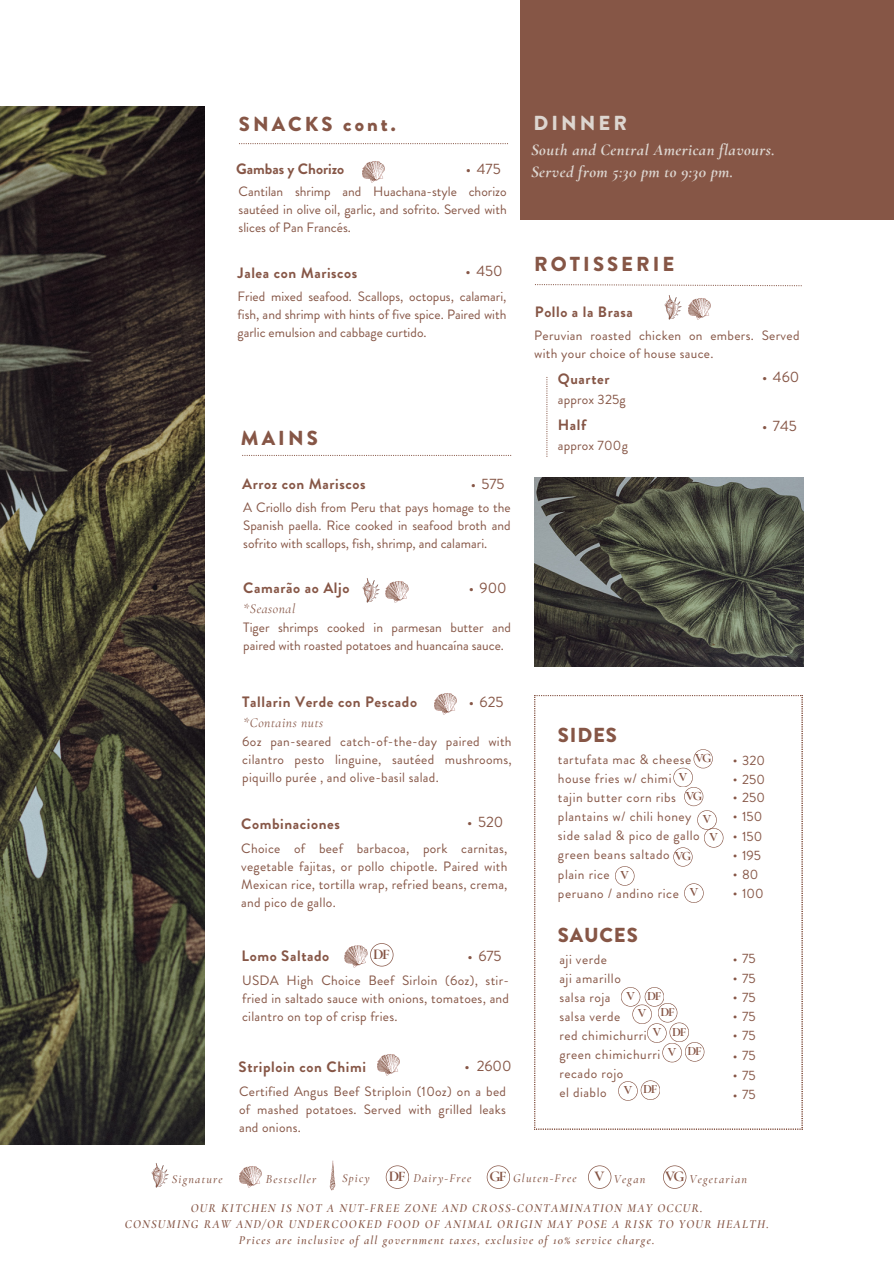
<style>
.page{position:relative;width:894px;height:1264px;background:#fff}
.page>*{position:absolute;margin:0;border:0;box-sizing:border-box;transform-origin:0 0}
.t1{font:900 20.25px "Brandon Grotesque";letter-spacing:.15em;color:#865646}
.t2{font:900 20.25px "Brandon Grotesque";letter-spacing:.15em;color:#ddd6d0}
.t3{font:italic 700 16.5px/22.5px "Cormorant Garamond";letter-spacing:.025em;color:#ddd6d0}
.t4{font:700 15px "Brandon Grotesque";letter-spacing:.04em;color:#865646}
.t5{font:15px "Brandon Grotesque";color:#865646}
.t6{font:700 15px "Brandon Grotesque";color:#865646}
.t7{font:700 15px "Cormorant Garamond";letter-spacing:-.11em;color:#855444}
.t8{font:13.5px/18px "Brandon Grotesque";letter-spacing:.02em;color:#865646;text-align:justify}
.t9{font:13.5px "Brandon Grotesque";letter-spacing:.04em;color:#865646}
.t10{font:13.5px/18px "Brandon Grotesque";color:#865646}
.t11{font:italic 13.5px "Cormorant Garamond";letter-spacing:.04em;color:#865646}
.t12{font:700 12.75px "Cormorant Garamond";letter-spacing:-.11em;color:#855444}
.t13{font:italic 600 12px "Cormorant Garamond";letter-spacing:.1em;color:#865646}
.t14{font:italic 500 12px "Cormorant Garamond";letter-spacing:.1em;color:#865646}
.s1{font-family:"Cormorant Garamond";font-weight:700;font-size:12.75px;color:#855444}
</style>
<div class="page">
<svg style="left:239px;top:143px;width:269px;height:1px"></svg>
<div style="left:520px;top:0;width:373px;height:219px;background:#865646"></div>
<img style="left:0;top:106px;width:204px;height:1038px">
<img style="left:151px;top:1163px;width:18px;height:25px">
<img style="left:239px;top:1166px;width:23px;height:22px">
<svg style="left:486px;top:1165px;width:24px;height:23px"></svg>
<svg style="left:588px;top:1165px;width:23px;height:23px"></svg>
<svg style="left:385px;top:1165px;width:24px;height:23px"></svg>
<img style="left:329px;top:1160px;width:7px;height:31px">
<svg style="left:663px;top:1165px;width:23px;height:23px"></svg>
<img style="left:362px;top:161px;width:23px;height:22px">
<svg style="left:242px;top:455px;width:269px;height:1px"></svg>
<svg style="left:534px;top:695px;width:268px;height:434px"></svg>
<img style="left:534px;top:477px;width:269px;height:189px">
<svg style="left:620px;top:987px;width:84px;height:75px"></svg>
<svg style="left:618px;top:1080px;width:42px;height:20px"></svg>
<img style="left:362px;top:578px;width:47px;height:25px">
<img style="left:434px;top:693px;width:23px;height:22px">
<svg style="left:535px;top:284px;width:266px;height:2px"></svg>
<img style="left:688px;top:298px;width:23px;height:22px">
<img style="left:664px;top:295px;width:18px;height:25px">
<svg style="left:546px;top:377px;width:1px;height:80px"></svg>
<img style="left:344px;top:945px;width:24px;height:22px">
<svg style="left:370px;top:943px;width:23px;height:23px"></svg>
<img style="left:377px;top:1054px;width:23px;height:22px">
<svg style="left:614px;top:866px;width:20px;height:19px"></svg>
<svg style="left:684px;top:883px;width:19px;height:19px"></svg>
<svg style="left:673px;top:749px;width:50px;height:117px"></svg>
<p class="t1" style="left:239px;top:110px;width:158px">SNACKS cont.</p>
<p class="t6" style="left:236px;top:158px;width:110px">Gambas y Chorizo</p>
<p class="t5" style="left:466px;top:158px;width:36px">• 475</p>
<h5 class="t8" style="left:238px;top:182px;width:269px">Cantilan shrimp and Huachana-style chorizo sautéed in olive oil, garlic, and sofrito. Served with slices of Pan Francés.</h5>
<p class="t5" style="left:465px;top:261px;width:39px">• 450</p>
<h5 class="t4" style="left:237px;top:262px;width:121px">Jalea con Mariscos</h5>
<p class="t8" style="left:237px;top:287px;width:270px">Fried mixed seafood. Scallops, octopus, calamari, fish, and shrimp with hints of five spice. Paired with garlic emulsion and cabbage curtido.</p>
<p class="t1" style="left:241px;top:423px;width:78px">MAINS</p>
<p class="t4" style="left:242px;top:473px;width:125px">Arroz con Mariscos</p>
<p class="t8" style="left:243px;top:498px;width:269px">A Criollo dish from Peru that pays homage to the Spanish paella. Rice cooked in seafood broth and sofrito with scallops, fish, shrimp, and calamari.</p>
<h4 class="t4" style="left:243px;top:577px;width:108px">Camarão ao Aljo</h4>
<p class="t10" style="left:243px;top:618px;width:269px">Tiger shrimps cooked in parmesan butter and paired with roasted potatoes and huancaína sauce.</p>
<p class="t5" style="left:470px;top:473px;width:35px">• 575</p>
<p class="t5" style="left:468px;top:577px;width:39px">• 900</p>
<p class="t11" style="left:243px;top:600px;width:53px">*Seasonal</p>
<p class="t4" style="left:242px;top:691px;width:176px">Tallarin Verde con Pescado</p>
<h5 class="t8" style="left:242px;top:733px;width:271px">6oz pan-seared catch-of-the-day paired with cilantro pesto linguine, sautéed mushrooms, piquillo purée , and olive-basil salad.</h5>
<p class="t4" style="left:241px;top:813px;width:100px">Combinaciones</p>
<p class="t8" style="left:241px;top:839px;width:268px">Choice of beef barbacoa, pork carnitas, vegetable fajitas, or pollo chipotle. Paired with Mexican rice, tortilla wrap, refried beans, crema, and pico de gallo.</p>
<p class="t4" style="left:241px;top:945px;width:89px">Lomo Saltado</p>
<h4 class="t8" style="left:242px;top:971px;width:268px">USDA High Choice Beef Sirloin (6oz), stir&shy;fried in saltado sauce with onions, tomatoes, and cilantro on top of crisp fries.</h4>
<p class="t5" style="left:468px;top:691px;width:36px">• 625</p>
<p class="t11" style="left:243px;top:714px;width:81px">*Contains nuts</p>
<p class="t5" style="left:467px;top:811px;width:38px">• 520</p>
<p class="t7" style="left:373px;top:944px;width:18px">DF</p>
<h3 class="t5" style="left:467px;top:945px;width:36px">• 675</h3>
<h3 class="t5" style="left:464px;top:1055px;width:7px">•</h3>
<p class="t5" style="left:476px;top:1055px;width:36px">2600</p>
<h3 class="t4" style="left:238px;top:1055px;width:129px">Striploin con Chimi</h3>
<h3 class="t8" style="left:239px;top:1082px;width:268px">Certified Angus Beef Striploin (10oz) on a bed of mashed potatoes. Served with grilled leaks and onions.</h3>
<p class="t2" style="left:533px;top:108px;width:95px">DINNER</p>
<h2 class="t3" style="left:531px;top:138px;width:245px">South and Central American flavours.<br>Served from 5:30 pm to 9:30 pm.</h2>
<p class="t1" style="left:534px;top:250px;width:142px">ROTISSERIE</p>
<p class="t4" style="left:534px;top:301px;width:99px">Pollo a la Brasa</p>
<p class="t8" style="left:534px;top:326px;width:267px">Peruvian roasted chicken on embers. Served with your choice of house sauce.</p>
<p class="t4" style="left:557px;top:368px;width:53px">Quarter</p>
<p class="t8" style="left:557px;top:390px;width:69px">approx 325g</p>
<p class="t4" style="left:557px;top:414px;width:30px">Half</p>
<p class="t8" style="left:557px;top:436px;width:71px">approx 700g</p>
<p class="t5" style="left:761px;top:366px;width:39px">• 460</p>
<p class="t5" style="left:761px;top:415px;width:36px">• 745</p>
<p class="t1" style="left:558px;top:721px;width:60px">SIDES</p>
<p class="t12" style="left:695px;top:750px;width:18px">VG</p>
<h6 class="t12" style="left:685px;top:788px;width:18px">VG</h6>
<h6 class="t12" style="left:702px;top:811px;width:10px">V</h6>
<h4 class="t9" style="left:558px;top:749px;width:135px">tartufata mac &amp; cheese</h4>
<p class="t9" style="left:558px;top:768px;width:115px">house fries w/ chimi</p>
<h5 class="t9" style="left:558px;top:788px;width:120px">tajin butter corn ribs</h5>
<p class="t9" style="left:558px;top:807px;width:135px">plantains w/ chili honey</p>
<p class="t9" style="left:558px;top:826px;width:143px">side salad &amp; pico de gallo</p>
<h4 class="t9" style="left:558px;top:845px;width:135px">green beans saltado <span class="s1">VG</span></h4>
<p class="t9" style="left:558px;top:864px;width:53px">plain rice</p>
<h5 class="t9" style="left:558px;top:883px;width:122px">peruano / andino rice</h5>
<p class="t12" style="left:678px;top:769px;width:10px">V</p>
<p class="t12" style="left:709px;top:829px;width:10px">V</p>
<p class="t12" style="left:620px;top:867px;width:10px">V</p>
<p class="t12" style="left:689px;top:884px;width:10px">V</p>
<p class="t1" style="left:558px;top:920px;width:81px">SAUCES</p>
<p class="t9" style="left:559px;top:949px;width:49px">aji verde</p>
<h1 class="t9" style="left:559px;top:968px;width:63px">aji amarillo</h1>
<h6 class="t9" style="left:559px;top:987px;width:53px">salsa roja</h6>
<p class="t9" style="left:559px;top:1006px;width:62px">salsa verde</p>
<p class="t9" style="left:559px;top:1025px;width:89px">red chimichurri</p>
<p class="t9" style="left:559px;top:1045px;width:102px">green chimichurri</p>
<p class="t9" style="left:559px;top:1064px;width:65px">recado rojo</p>
<p class="t9" style="left:559px;top:1083px;width:49px">el diablo</p>
<h6 class="t12" style="left:647px;top:988px;width:16px">DF</h6>
<p class="t12" style="left:660px;top:1004px;width:16px">DF</p>
<p class="t12" style="left:672px;top:1023px;width:16px">DF</p>
<p class="t12" style="left:626px;top:988px;width:10px">V</p>
<p class="t12" style="left:637px;top:1005px;width:10px">V</p>
<p class="t12" style="left:652px;top:1024px;width:10px">V</p>
<p class="t12" style="left:687px;top:1043px;width:16px">DF</p>
<p class="t12" style="left:667px;top:1044px;width:10px">V</p>
<p class="t12" style="left:623px;top:1082px;width:10px">V</p>
<h6 class="t12" style="left:643px;top:1081px;width:16px">DF</h6>
<p class="t8" style="left:732px;top:751px;width:34px">• 320</p>
<p class="t8" style="left:732px;top:770px;width:34px">• 250</p>
<p class="t8" style="left:732px;top:788px;width:34px">• 250</p>
<p class="t8" style="left:732px;top:807px;width:31px">• 150</p>
<p class="t8" style="left:732px;top:827px;width:31px">• 150</p>
<p class="t8" style="left:732px;top:846px;width:30px">• 195</p>
<p class="t8" style="left:732px;top:865px;width:27px">• 80</p>
<p class="t8" style="left:732px;top:884px;width:32px">• 100</p>
<p class="t8" style="left:732px;top:949px;width:24px">• 75</p>
<p class="t8" style="left:732px;top:969px;width:24px">• 75</p>
<p class="t8" style="left:732px;top:988px;width:24px">• 75</p>
<p class="t8" style="left:732px;top:1007px;width:24px">• 75</p>
<p class="t8" style="left:732px;top:1026px;width:24px">• 75</p>
<p class="t8" style="left:732px;top:1046px;width:24px">• 75</p>
<h6 class="t8" style="left:732px;top:1066px;width:24px">• 75</h6>
<p class="t8" style="left:732px;top:1085px;width:24px">• 75</p>
<h4 class="t14" style="left:172px;top:1172px;width:53px">Signature</h4>
<h1 class="t14" style="left:266px;top:1171px;width:52px">Bestseller</h1>
<h4 class="t14" style="left:342px;top:1170px;width:29px">Spicy</h4>
<p class="t7" style="left:388px;top:1167px;width:18px">DF</p>
<h5 class="t14" style="left:413px;top:1170px;width:59px">Dairy-Free</h5>
<p class="t7" style="left:489px;top:1167px;width:19px">GF</p>
<h4 class="t14" style="left:513px;top:1170px;width:65px">Gluten-Free</h4>
<p class="t7" style="left:594px;top:1167px;width:11px">V</p>
<h1 class="t14" style="left:613px;top:1171px;width:33px">Vegan</h1>
<p class="t7" style="left:665px;top:1167px;width:21px">VG</p>
<p class="t14" style="left:689px;top:1171px;width:59px">Vegetarian</p>
<p class="t13" style="left:191px;top:1200px;width:513px">OUR KITCHEN IS NOT A NUT-FREE ZONE AND CROSS-CONTAMINATION MAY OCCUR.</p>
<h5 class="t13" style="left:125px;top:1216px;width:645px">CONSUMING RAW AND/OR UNDERCOOKED FOOD OF ANIMAL ORIGIN MAY POSE A RISK TO YOUR HEALTH.</h5>
<h4 class="t13" style="left:239px;top:1232px;width:417px">Prices are inclusive of all government taxes, exclusive of 10% service charge.</h4>
</div>
